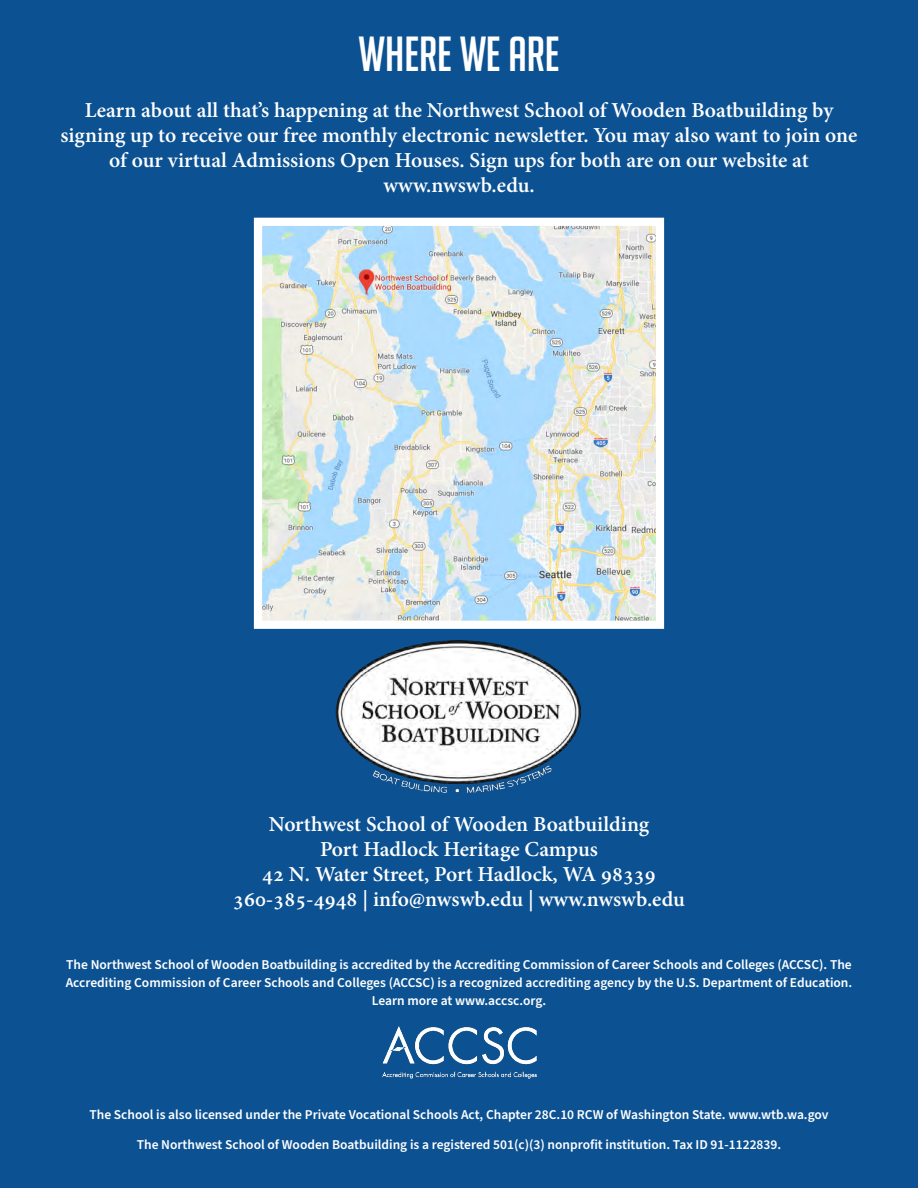
<style>
.page{position:relative;width:918px;height:1188px;background:#0c5293}
.page>*{position:absolute;margin:0;border:0;box-sizing:border-box;transform-origin:0 0}
.t1{font:48px "Big Noodle Titling";color:#fff}
.t2{font:700 21px/25.2px "Adobe Hebrew";color:#fff;text-align:center}
.t3{font:600 13.5px/18px "Source Sans Pro";color:#fff;text-align:center}
</style>
<div class="page">
<img style="left:263px;top:227px;width:392px;height:393px">
<div style="left:254px;top:218px;width:410px;height:411px;border:8px solid #fff"></div>
<img style="left:382px;top:1026px;width:155px;height:53px">
<img style="left:335px;top:640px;width:246px;height:153px">
<h1 class="t1" style="left:358px;top:29px;width:203px">WHERE WE ARE</h1>
<p class="t2" style="left:60px;top:98px;width:799px">Learn about all that’s happening at the Northwest School of Wooden Boatbuilding by signing up to receive our free monthly electronic newsletter. You may also want to join one of our virtual Admissions Open Houses. Sign ups for both are on our website at www.nwswb.edu.</p>
<h2 class="t2" style="left:233px;top:812px;width:453px">Northwest School of Wooden Boatbuilding<br>Port Hadlock Heritage Campus<br>42 N. Water Street, Port Hadlock, WA 98339<br>360-385-4948 | info@nwswb.edu | www.nwswb.edu</h2>
<p class="t3" style="left:66px;top:956px;width:788px">The Northwest School of Wooden Boatbuilding is accredited by the Accrediting Commission of Career Schools and Colleges (ACCSC). The<br>Accrediting Commission of Career Schools and Colleges (ACCSC) is a recognized accrediting agency by the U.S. Department of Education.<br>Learn more at www.accsc.org.</p>
<p class="t3" style="left:89px;top:1100px;width:741px;line-height:29.7px">The School is also licensed under the Private Vocational Schools Act, Chapter 28C.10 RCW of Washington State. www.wtb.wa.gov<br>The Northwest School of Wooden Boatbuilding is a registered 501(c)(3) nonprofit institution. Tax ID 91-1122839.</p>
</div>
